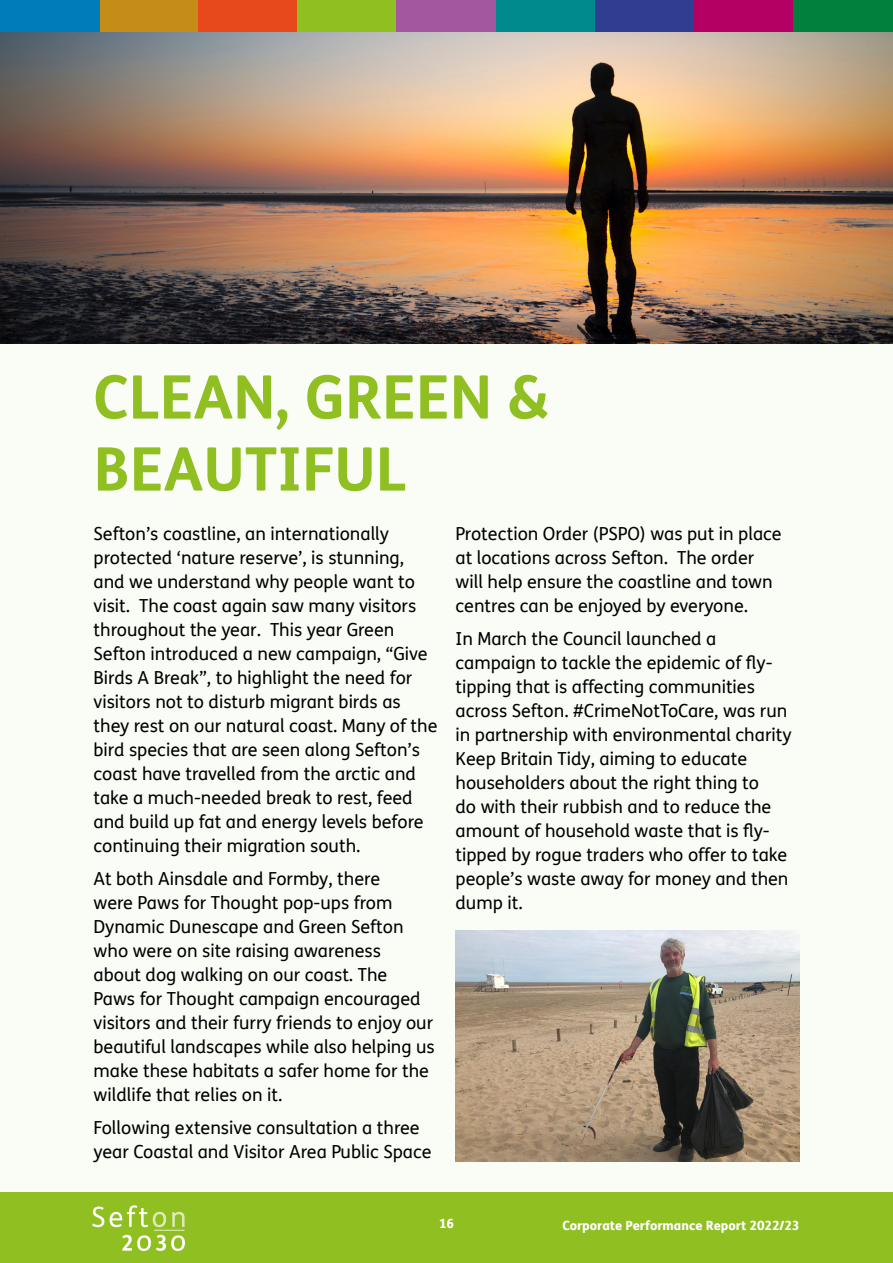
<style>
.page{position:relative;width:893px;height:1263px;background:#fff}
.page>*{position:absolute;margin:0;border:0;box-sizing:border-box;transform-origin:0 0}
.Page_Header_-_Blue{font:700 60px/72px "FS Me";color:#90bf21}
.Page_Body_Text_-_NEW_Black{font:18px/24px "FS Me";color:#000}
.t1{font:800 12.75px "FS Me";color:#fff}
</style>
<div class="page">
<img style="left:0;top:32px;width:893px;height:312px">
<div style="left:0;top:344px;width:893px;height:919px;background:#fafcf6"></div>
<div style="left:0;top:1192px;width:893px;height:71px;background:#90bf21"></div>
<svg style="left:92px;top:1206px;width:12px;height:21px"></svg>
<svg style="left:110px;top:1205px;width:56px;height:22px"></svg>
<svg style="left:172px;top:1212px;width:13px;height:15px"></svg>
<hr style="left:154px;top:1230px;width:31px;height:1px;background:#fff">
<svg style="left:122px;top:1235px;width:63px;height:16px"></svg>
<div style="left:99px;top:0;width:99px;height:32px;background:#c58c18"></div>
<div style="left:198px;top:0;width:100px;height:32px;background:#e8491b"></div>
<div style="left:298px;top:0;width:99px;height:32px;background:#90bf21"></div>
<div style="left:397px;top:0;width:99px;height:32px;background:#a2579e"></div>
<div style="left:496px;top:0;width:99px;height:32px;background:#008a8e"></div>
<div style="left:595px;top:0;width:99px;height:32px;background:#303e91"></div>
<div style="left:694px;top:0;width:100px;height:32px;background:#b50063"></div>
<div style="left:794px;top:0;width:99px;height:32px;background:#00803d"></div>
<div style="left:0;top:0;width:99px;height:32px;background:#007cbb"></div>
<img style="left:455px;top:930px;width:344px;height:231px">
<p class="Page_Header_-_Blue" style="left:94px;top:358px;width:457px">CLEAN, GREEN &amp;<br>BEAUTIFUL</p>
<p class="Page_Body_Text_-_NEW_Black" style="left:94px;top:521px;width:345px">Sefton’s coastline, an internationally protected ‘nature reserve’, is stunning, and we understand why people want to visit. The coast again saw many visitors throughout the year. This year Green Sefton introduced a new campaign, “Give Birds A Break”, to highlight the need for visitors not to disturb migrant birds as they rest on our natural coast. Many of the bird species that are seen along Sefton’s coast have travelled from the arctic and take a much-needed break to rest, feed and build up fat and energy levels before continuing their migration south.</p>
<p class="Page_Body_Text_-_NEW_Black" style="left:94px;top:866px;width:343px">At both Ainsdale and Formby, there<br>were Paws for Thought pop-ups from Dynamic Dunescape and Green Sefton who were on site raising awareness<br>about dog walking on our coast. The<br>Paws for Thought campaign encouraged visitors and their furry friends to enjoy our beautiful landscapes while also helping us make these habitats a safer home for the wildlife that relies on it.</p>
<p class="Page_Body_Text_-_NEW_Black" style="left:94px;top:1115px;width:340px">Following extensive consultation a three year Coastal and Visitor Area Public Space</p>
<p class="Page_Body_Text_-_NEW_Black" style="left:455px;top:521px;width:328px">Protection Order (PSPO) was put in place at locations across Sefton. The order will help ensure the coastline and town centres can be enjoyed by everyone.</p>
<p class="Page_Body_Text_-_NEW_Black" style="left:455px;top:626px;width:338px">In March the Council launched a campaign to tackle the epidemic of fly&shy;tipping that is affecting communities across Sefton. #CrimeNotToCare, was run in partnership with environmental charity Keep Britain Tidy, aiming to educate householders about the right thing to<br>do with their rubbish and to reduce the amount of household waste that is fly&shy;tipped by rogue traders who offer to take people’s waste away for money and then dump it.</p>
<p class="t1" style="left:439px;top:1213px;width:16px">16</p>
<p class="t1" style="left:562px;top:1215px;width:239px">Corporate Performance Report 2022/23</p>
</div>
